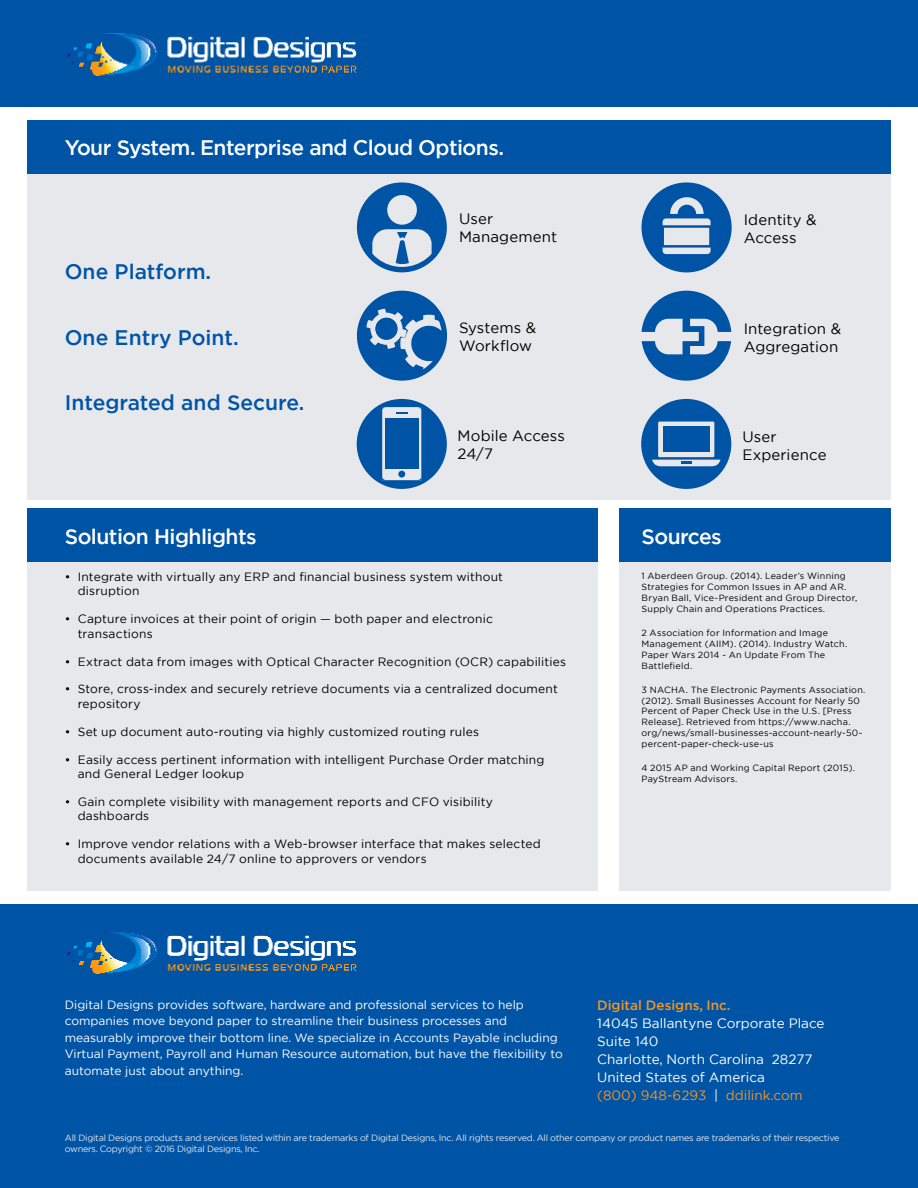
<style>
.page{position:relative;width:918px;height:1188px;background:#fff}
.page>*{position:absolute;margin:0;border:0;box-sizing:border-box;transform-origin:0 0}
.t1{font:500 21px "Gotham";letter-spacing:-.025em;color:#fff}
.t2{font:500 21px "Gotham";color:#0054a6}
.t3{font:15px/18px "Gotham";letter-spacing:.005em;color:#000}
.t4{font:13.5px/18px "Gotham";color:#fff}
.t5{font:500 13.5px "Gotham";color:#f7941e}
.t6{font:12px/14.4px "Gotham";letter-spacing:.015em;color:#000}
.t7{font:12px/16.5px "Gotham";color:#fff}
.t8{font:9px/10.8px "Gotham";letter-spacing:.03em;color:#000}
.t9{font:9px/10.8px "Gotham";letter-spacing:-.025em;color:#e7e8eb}
.s1{color:#f7941e}
</style>
<div class="page">
<div style="left:27px;top:562px;width:570px;height:329px;background:#e7e8eb"></div>
<div style="left:0;top:0;width:918px;height:107px;background:#0054a6"></div>
<img style="left:66px;top:33px;width:291px;height:43px">
<div style="left:27px;top:508px;width:570px;height:54px;background:#0054a6"></div>
<div style="left:0;top:904px;width:918px;height:284px;background:#0054a6"></div>
<img style="left:66px;top:932px;width:291px;height:42px">
<div style="left:27px;top:174px;width:864px;height:326px;background:#e7e8eb"></div>
<div style="left:27px;top:120px;width:864px;height:54px;background:#0054a6"></div>
<svg style="left:357px;top:291px;width:90px;height:90px"></svg>
<svg style="left:357px;top:182px;width:90px;height:90px"></svg>
<svg style="left:642px;top:182px;width:90px;height:90px"></svg>
<svg style="left:642px;top:291px;width:89px;height:90px"></svg>
<svg style="left:357px;top:399px;width:90px;height:90px"></svg>
<svg style="left:641px;top:399px;width:90px;height:90px"></svg>
<div style="left:620px;top:562px;width:271px;height:329px;background:#e7e8eb"></div>
<div style="left:620px;top:508px;width:271px;height:54px;background:#0054a6"></div>
<h1 class="t1" style="left:65px;top:134px;width:441px">Your System. Enterprise and Cloud Options.</h1>
<h1 class="t2" style="left:65px;top:258px;width:148px">One Platform.</h1>
<h1 class="t2" style="left:65px;top:323px;width:176px">One Entry Point.</h1>
<h1 class="t2" style="left:65px;top:389px;width:241px">Integrated and Secure.</h1>
<h1 class="t1" style="left:65px;top:523px;width:193px">Solution Highlights</h1>
<p class="t3" style="left:459px;top:209px;width:100px">User<br>Management</p>
<p class="t3" style="left:459px;top:319px;width:79px">Systems &amp;<br>Workflow</p>
<p class="t3" style="left:458px;top:426px;width:109px">Mobile Access<br>24/7</p>
<p class="t6" style="left:78px;top:569px;width:427px;text-indent:-13px">• Integrate with virtually any ERP and financial business system without disruption</p>
<p class="t6" style="left:78px;top:612px;width:417px;text-indent:-13px">• Capture invoices at their point of origin — both paper and electronic transactions</p>
<p class="t6" style="left:65px;top:654px;width:503px">• Extract data from images with Optical Character Recognition (OCR) capabilities</p>
<p class="t6" style="left:78px;top:682px;width:482px;text-indent:-13px">• Store, cross-index and securely retrieve documents via a centralized document repository</p>
<p class="t6" style="left:65px;top:724px;width:416px">• Set up document auto-routing via highly customized routing rules</p>
<p class="t6" style="left:78px;top:752px;width:468px;text-indent:-13px">• Easily access pertinent information with intelligent Purchase Order matching and General Ledger lookup</p>
<p class="t6" style="left:78px;top:794px;width:417px;text-indent:-13px">• Gain complete visibility with management reports and CFO visibility dashboards</p>
<p class="t6" style="left:78px;top:837px;width:465px;text-indent:-13px">• Improve vendor relations with a Web-browser interface that makes selected documents available 24/7 online to approvers or vendors</p>
<p class="t3" style="left:744px;top:210px;width:74px">Identity &amp;<br>Access</p>
<p class="t3" style="left:744px;top:319px;width:99px">Integration &amp;<br>Aggregation</p>
<p class="t3" style="left:742px;top:427px;width:86px">User<br>Experience</p>
<h1 class="t1" style="left:642px;top:523px;width:82px">Sources</h1>
<p class="t8" style="left:642px;top:571px;width:217px">1 Aberdeen Group. (2014). Leader’s Winning Strategies for Common Issues in AP and AR.<br>Bryan Ball, Vice-President and Group Director, Supply Chain and Operations Practices.</p>
<p class="t8" style="left:642px;top:627px;width:207px">2 Association for Information and Image Management (AIIM). (2014). Industry Watch.<br>Paper Wars 2014 - An Update From The Battlefield.</p>
<p class="t8" style="left:642px;top:684px;width:225px">3 NACHA. The Electronic Payments Association. (2012). Small Businesses Account for Nearly 50<br>Percent of Paper Check Use in the U.S. [Press Release]. Retrieved from https://www.nacha. org/news/small-businesses-account-nearly-50- percent-paper-check-use-us</p>
<p class="t8" style="left:642px;top:762px;width:215px">4 2015 AP and Working Capital Report (2015).<br>PayStream Advisors.</p>
<p class="t7" style="left:65px;top:996px;width:499px">Digital Designs provides software, hardware and professional services to help companies move beyond paper to streamline their business processes and measurably improve their bottom line. We specialize in Accounts Payable including Virtual Payment, Payroll and Human Resource automation, but have the flexibility to automate just about anything.</p>
<p class="t5" style="left:597px;top:996px;width:135px">Digital Designs, Inc.</p>
<p class="t4" style="left:597px;top:1014px;width:229px">14045 Ballantyne Corporate Place<br>Suite 140<br>Charlotte, North Carolina 28277<br>United States of America<br><span class="s1">(800) 948-6293</span> | <span class="s1">ddilink.com</span></p>
<p class="t9" style="left:65px;top:1132px;width:776px">All Digital Designs products and services listed within are trademarks of Digital Designs, Inc. All rights reserved. All other company or product names are trademarks of their respective owners. Copyright © 2016 Digital Designs, Inc.</p>
</div>
